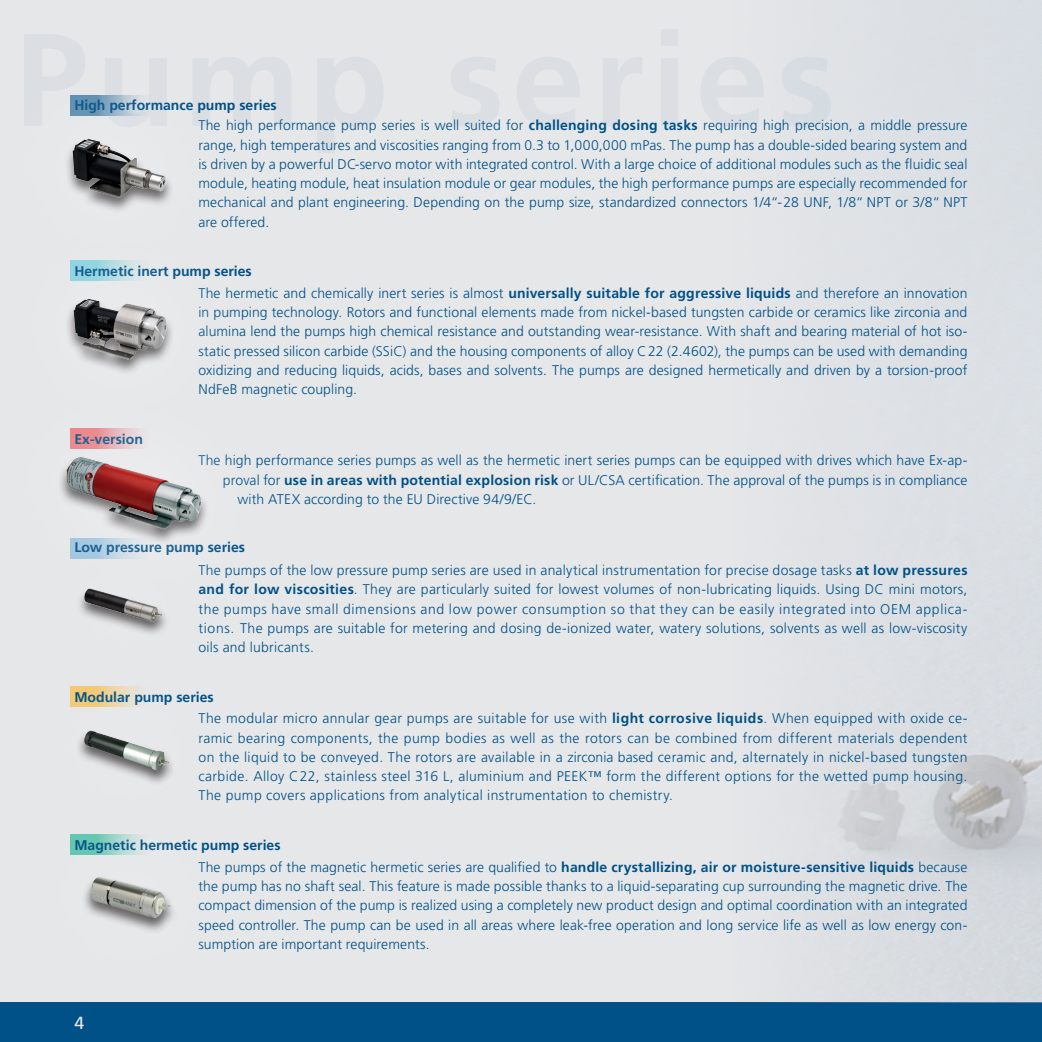
<style>
.page{position:relative;width:1042px;height:1042px;background:#e6e7e9}
.page>*{position:absolute;margin:0;border:0;box-sizing:border-box;transform-origin:0 0}
.t1{font:700 131.25px "Frutiger LT Std";letter-spacing:.06em;color:#005187}
.t2{font:17.5px "Frutiger LT Std";color:#e6e7e9}
.t3{font:300 14px/19.2px "Frutiger LT Std";letter-spacing:.01em;color:#005187;text-align:justify}
.t4{font:700 14px "Frutiger LT Std";color:#005187}
.s1{font-weight:700}
</style>
<div class="page">
<div style="left:0;top:1002px;width:1042px;height:40px;background:#005187"></div>
<img style="left:61px;top:457px;width:143px;height:46px">
<img style="left:68px;top:139px;width:101px;height:64px">
<div style="left:3px;top:503px;width:238px;height:203px;background:#fff;opacity:.75"></div>
<img style="left:81px;top:583px;width:86px;height:44px">
<div style="left:2px;top:646px;width:247px;height:208px;background:#e6e7e9"></div>
<img style="left:84px;top:730px;width:85px;height:41px">
<div style="left:6px;top:791px;width:244px;height:212px;background:#e6e7e9"></div>
<img style="left:90px;top:877px;width:80px;height:41px">
<img style="left:70px;top:299px;width:99px;height:62px">
<h1 class="t1" style="left:15px;top:3px;width:822px">Pump series</h1>
<p class="t4" style="left:74px;top:96px;width:204px">High performance pump series</p>
<p class="t3" style="left:198px;top:116px;width:770px">The high performance pump series is well suited for <span class="s1">challenging dosing tasks</span> requiring high precision, a middle pressure range, high temperatures and viscosities ranging from 0.3 to 1,000,000 mPas. The pump has a double-sided bearing system and is driven by a powerful DC‑servo motor with integrated control. With a large choice of additional modules such as the fluidic seal module, heating module, heat insulation module or gear modules, the high performance pumps are especially recommended for mechanical and plant engineering. Depending on the pump size, standardized connectors 1/4“‑ 28 UNF, 1/8“ NPT or 3/8“ NPT are offered.</p>
<p class="t4" style="left:74px;top:263px;width:179px">Hermetic inert pump series</p>
<p class="t4" style="left:74px;top:430px;width:70px">Ex-version</p>
<p class="t3" style="left:198px;top:284px;width:770px">The hermetic and chemically inert series is almost <span class="s1">universally suitable for aggressive liquids</span> and therefore an innovation in pumping technology. Rotors and functional elements made from nickel-based tungsten carbide or ceramics like zirconia and alumina lend the pumps high chemical resistance and outstanding wear-resistance. With shaft and bearing material of hot iso&shy;static pressed silicon carbide (SSiC) and the housing components of alloy C22 (2.4602), the pumps can be used with demanding oxidizing and reducing liquids, acids, bases and solvents. The pumps are designed hermetically and driven by a torsion-proof NdFeB magnetic coupling.</p>
<p class="t3" style="left:198px;top:451px;width:770px">The high performance series pumps as well as the hermetic inert series pumps can be equipped with drives which have Ex-ap-</p>
<p class="t3" style="left:223px;top:470px;width:746px">proval for <span class="s1">use in areas with potential explosion risk</span> or UL/CSA certification. The approval of the pumps is in compliance</p>
<p class="t3" style="left:237px;top:490px;width:300px">with ATEX according to the EU Directive 94/9/EC.</p>
<p class="t4" style="left:74px;top:539px;width:172px">Low pressure pump series</p>
<p class="t3" style="left:198px;top:561px;width:770px">The pumps of the low pressure pump series are used in analytical instrumentation for precise dosage tasks <span class="s1">at low pressures and for low viscosities</span>. They are particularly suited for lowest volumes of non-lubricating liquids. Using DC mini motors, the pumps have small dimensions and low power consumption so that they can be easily integrated into OEM applica&shy;tions. The pumps are suitable for metering and dosing de-ionized water, watery solutions, solvents as well as low-viscosity oils and lubricants.</p>
<p class="t4" style="left:74px;top:688px;width:141px">Modular pump series</p>
<p class="t3" style="left:198px;top:709px;width:770px">The modular micro annular gear pumps are suitable for use with <span class="s1">light corrosive liquids</span>. When equipped with oxide ce&shy;ramic bearing components, the pump bodies as well as the rotors can be combined from different materials dependent on the liquid to be conveyed. The rotors are available in a zirconia based ceramic and, alternately in nickel-based tungsten carbide. Alloy C22, stainless steel 316 L, aluminium and PEEK™ form the different options for the wetted pump housing.<br>The pump covers applications from analytical instrumentation to chemistry.</p>
<p class="t4" style="left:74px;top:837px;width:208px">Magnetic hermetic pump series</p>
<p class="t2" style="left:74px;top:1012px;width:11px">4</p>
<p class="t3" style="left:198px;top:857px;width:770px">The pumps of the magnetic hermetic series are qualified to <span class="s1">handle crystallizing, air or moisture-sensitive liquids</span> because the pump has no shaft seal. This feature is made possible thanks to a liquid-separating cup surrounding the magnetic drive. The compact dimension of the pump is realized using a completely new product design and optimal coordination with an integrated speed controller. The pump can be used in all areas where leak-free operation and long service life as well as low energy con&shy;sumption are important requirements.</p>
</div>
